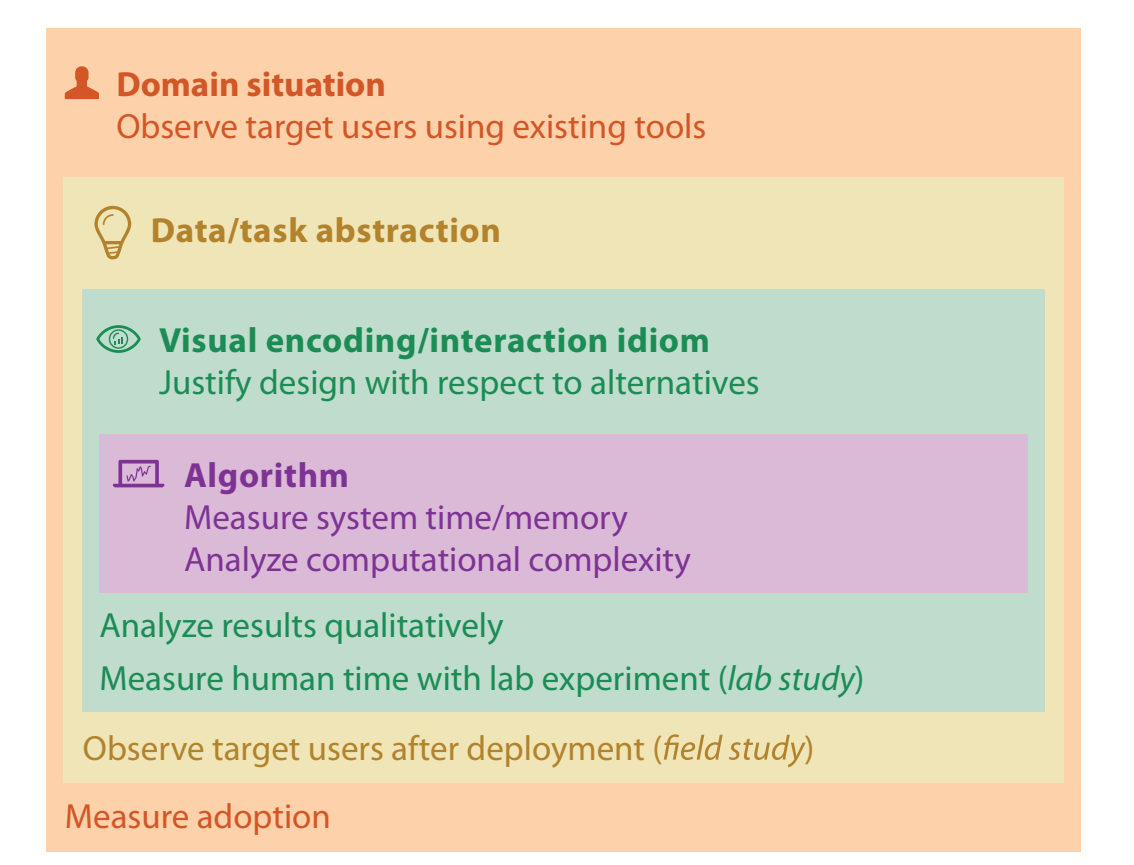
<style>
.page{position:relative;width:1134px;height:865px;background:#fff}
.page>*{position:absolute;margin:0;border:0;box-sizing:border-box;transform-origin:0 0}
.t1{font:35px/52.5px "Myriad Pro";color:#1b8c55}
.t2{font:35px/42px "Myriad Pro";color:#7e3394}
.t3{font:35px "Myriad Pro";color:#d35627}
.t4{font:35px "Myriad Pro";color:#b2822c}
.t5{font:700 35px "Myriad Pro";letter-spacing:.02em;color:#1b8c55}
.t6{font:700 35px "Myriad Pro";letter-spacing:.02em;color:#b2822c}
.t7{font:700 35px "Myriad Pro";color:#d35627}
.t8{font:700 35px "Myriad Pro";letter-spacing:.02em;color:#7e3394}
.s1{font-style:italic}
</style>
<div class="page">
<div style="left:46px;top:28px;width:1035px;height:824px;background:#fdd1aa"></div>
<div style="left:63px;top:177px;width:1001px;height:605px;background:#f0e5b6"></div>
<div style="left:82px;top:289px;width:963px;height:423px;background:#bfdccc"></div>
<div style="left:99px;top:434px;width:929px;height:158px;background:#dbbad8"></div>
<svg style="left:65px;top:66px;width:34px;height:33px"></svg>
<svg style="left:96px;top:325px;width:45px;height:28px"></svg>
<svg style="left:113px;top:460px;width:51px;height:27px"></svg>
<svg style="left:664px;top:734px;width:142px;height:33px"></svg>
<svg style="left:94px;top:206px;width:37px;height:53px"></svg>
<p class="t7" style="left:116px;top:62px;width:271px">Domain situation</p>
<p class="t3" style="left:116px;top:105px;width:591px">Observe target users using existing tools</p>
<p class="t6" style="left:151px;top:207px;width:352px">Data/task abstraction</p>
<p class="t5" style="left:159px;top:317px;width:552px">Visual encoding/interaction idiom</p>
<p class="t1" style="left:159px;top:355px;width:602px">Justify design with respect to alternatives</p>
<p class="t8" style="left:184px;top:452px;width:166px">Algorithm</p>
<p class="t2" style="left:184px;top:495px;width:508px">Measure system time/memory<br>Analyze computational complexity</p>
<p class="t1" style="left:99px;top:598px;width:767px">Analyze results qualitatively<br>Measure human time with lab experiment (<span class="s1">lab study</span>)</p>
<p class="t4" style="left:83px;top:726px;width:581px">Observe target users after deployment (</p>
<p class="t4" style="left:805px;top:726px;width:11px">)</p>
<p class="t3" style="left:65px;top:794px;width:268px">Measure adoption</p>
</div>
